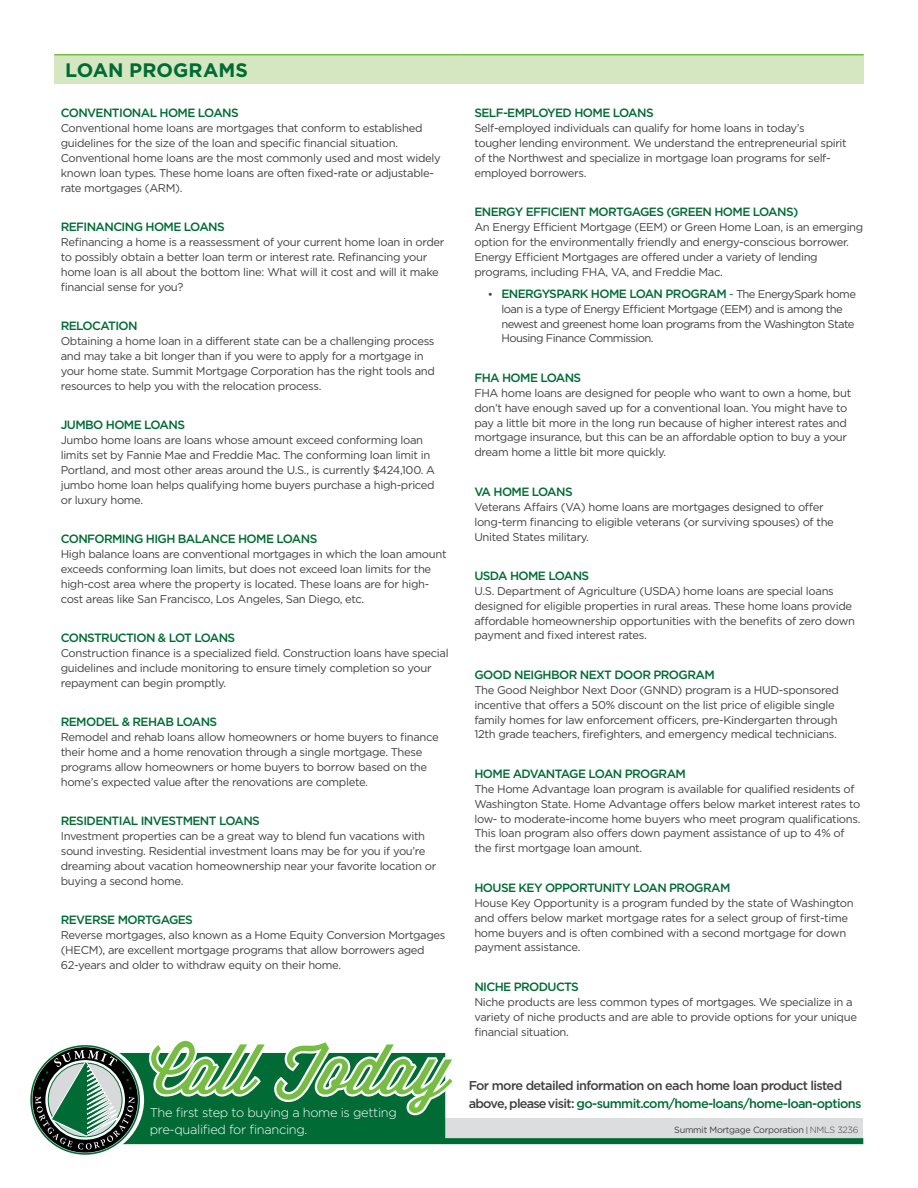
<style>
.page{position:relative;width:918px;height:1188px;background:#fff}
.page>*{position:absolute;margin:0;border:0;box-sizing:border-box;transform-origin:0 0}
.t1{font:68.4px "Wisdom Script AI";color:#77bd43}
.t2{font:700 19.5px "Gotham";color:#006b35}
.t3{font:500 12.75px/18px "Gotham";letter-spacing:-.05em;color:#414042}
.t4{font:300 12.75px/16.4px "Gotham";letter-spacing:-.025em;color:#fff}
.t5{font:500 12px "Gotham";letter-spacing:-.05em;color:#006b35}
.t6{font:11.25px/15px "Gotham";letter-spacing:-.03em;color:#414042}
.t7{font:11.25px/15px "Gotham";letter-spacing:-.05em;color:#414042}
.t8{font:9px "Gotham";letter-spacing:-.03em;color:#414042}
.s1{font-size:10.5px;color:#414042}
.s2{font-weight:400;font-size:11.25px}
.s3{font-weight:400;font-size:11.25px;color:#414042}
.s4{color:#006b35}
.s5{font-size:7.8px}
.s6{font-weight:300}
</style>
<div class="page">
<div style="left:422px;top:1118px;width:441px;height:20px;background:#dcddde"></div>
<div style="left:92px;top:1053px;width:353px;height:89px;background:#006b35"></div>
<div style="left:54px;top:1138px;width:809px;height:6px;background:#006b35"></div>
<svg style="left:26px;top:1042px;width:118px;height:115px"></svg>
<svg style="left:32px;top:1047px;width:106px;height:106px"></svg>
<svg style="left:147px;top:1052px;width:299px;height:64px"></svg>
<div style="left:54px;top:55px;width:810px;height:29px;background:#d4e7c0"></div>
<hr style="left:54px;top:54px;width:405px;height:1px;background:#77bd43">
<hr style="left:459px;top:54px;width:405px;height:1px;background:#77bd43">
<h2 class="t2" style="left:65px;top:57px;width:184px">LOAN PROGRAMS</h2>
<p class="t5" style="left:61px;top:105px;width:180px">CONVENTIONAL HOME LOANS</p>
<p class="t6" style="left:61px;top:120px;width:382px">Conventional home loans are mortgages that conform to established guidelines for the size of the loan and specific financial situation.<br>Conventional home loans are the most commonly used and most widely known loan types. These home loans are often fixed-rate or adjustable&shy;rate mortgages (ARM).</p>
<p class="t5" style="left:61px;top:219px;width:166px">REFINANCING HOME LOANS</p>
<p class="t6" style="left:61px;top:234px;width:385px">Refinancing a home is a reassessment of your current home loan in order to possibly obtain a better loan term or interest rate. Refinancing your home loan is all about the bottom line: What will it cost and will it make financial sense for you?</p>
<p class="t5" style="left:61px;top:318px;width:78px">RELOCATION</p>
<p class="t6" style="left:61px;top:333px;width:376px">Obtaining a home loan in a different state can be a challenging process and may take a bit longer than if you were to apply for a mortgage in your home state. Summit Mortgage Corporation has the right tools and resources to help you with the relocation process.</p>
<p class="t5" style="left:61px;top:417px;width:126px">JUMBO HOME LOANS</p>
<p class="t6" style="left:61px;top:432px;width:376px">Jumbo home loans are loans whose amount exceed conforming loan limits set by Fannie Mae and Freddie Mac. The conforming loan limit in Portland, and most other areas around the U.S., is currently $424,100. A jumbo home loan helps qualifying home buyers purchase a high-priced or luxury home.</p>
<p class="t5" style="left:61px;top:531px;width:258px">CONFORMING HIGH BALANCE HOME LOANS</p>
<p class="t6" style="left:61px;top:546px;width:387px">High balance loans are conventional mortgages in which the loan amount exceeds conforming loan limits, but does not exceed loan limits for the high-cost area where the property is located. These loans are for high&shy;cost areas like San Francisco, Los Angeles, San Diego, etc.</p>
<p class="t5" style="left:61px;top:630px;width:176px">CONSTRUCTION &amp; LOT LOANS</p>
<p class="t6" style="left:61px;top:645px;width:389px">Construction finance is a specialized field. Construction loans have special guidelines and include monitoring to ensure timely completion so your repayment can begin promptly.</p>
<p class="t5" style="left:61px;top:714px;width:158px">REMODEL &amp; REHAB LOANS</p>
<p class="t6" style="left:61px;top:729px;width:379px">Remodel and rehab loans allow homeowners or home buyers to finance their home and a home renovation through a single mortgage. These programs allow homeowners or home buyers to borrow based on the home’s expected value after the renovations are complete.</p>
<p class="t5" style="left:61px;top:813px;width:201px">RESIDENTIAL INVESTMENT LOANS</p>
<p class="t6" style="left:61px;top:828px;width:377px">Investment properties can be a great way to blend fun vacations with sound investing. Residential investment loans may be for you if you’re dreaming about vacation homeownership near your favorite location or buying a second home.</p>
<p class="t5" style="left:61px;top:912px;width:134px">REVERSE MORTGAGES</p>
<p class="t6" style="left:61px;top:927px;width:386px">Reverse mortgages, also known as a Home Equity Conversion Mortgages (HECM), are excellent mortgage programs that allow borrowers aged<br>62-years and older to withdraw equity on their home.</p>
<h1 class="t1" style="left:150px;top:1017px;width:301px">Call Today</h1>
<p class="t4" style="left:150px;top:1104px;width:249px">The first step to buying a home is getting pre-qualified for financing.</p>
<p class="t5" style="left:474px;top:105px;width:181px">SELF-EMPLOYED HOME LOANS</p>
<p class="t6" style="left:474px;top:120px;width:374px">Self-employed individuals can qualify for home loans in today’s tougher lending environment. We understand the entrepreneurial spirit of the Northwest and specialize in mortgage loan programs for self&shy;employed borrowers.</p>
<p class="t5" style="left:474px;top:204px;width:325px">ENERGY EFFICIENT MORTGAGES (GREEN HOME LOANS)</p>
<p class="t6" style="left:474px;top:219px;width:390px">An Energy Efficient Mortgage (EEM) or Green Home Loan, is an emerging option for the environmentally friendly and energy-conscious borrower.<br>Energy Efficient Mortgages are offered under a variety of lending programs, including FHA, VA, and Freddie Mac.</p>
<p class="t5" style="left:488px;top:285px;width:370px"><span class="s1">•</span> ENERGYSPARK HOME LOAN PROGRAM <span class="s2">-</span> <span class="s3">The EnergySpark home</span></p>
<p class="t7" style="left:501px;top:301px;width:355px">loan is a type of Energy Efficient Mortgage (EEM) and is among the newest and greenest home loan programs from the Washington State<br>Housing Finance Commission.</p>
<p class="t5" style="left:474px;top:369px;width:108px">FHA HOME LOANS</p>
<p class="t6" style="left:474px;top:385px;width:378px">FHA home loans are designed for people who want to own a home, but don’t have enough saved up for a conventional loan. You might have to pay a little bit more in the long run because of higher interest rates and mortgage insurance, but this can be an affordable option to buy a your dream home a little bit more quickly.</p>
<p class="t5" style="left:474px;top:483px;width:100px">VA HOME LOANS</p>
<p class="t6" style="left:474px;top:499px;width:361px">Veterans Affairs (VA) home loans are mortgages designed to offer long-term financing to eligible veterans (or surviving spouses) of the<br>United States military.</p>
<p class="t5" style="left:474px;top:567px;width:116px">USDA HOME LOANS</p>
<p class="t6" style="left:474px;top:583px;width:382px">U.S. Department of Agriculture (USDA) home loans are special loans designed for eligible properties in rural areas. These home loans provide affordable homeownership opportunities with the benefits of zero down payment and fixed interest rates.</p>
<p class="t5" style="left:474px;top:666px;width:242px">GOOD NEIGHBOR NEXT DOOR PROGRAM</p>
<p class="t6" style="left:474px;top:682px;width:366px">The Good Neighbor Next Door (GNND) program is a HUD-sponsored incentive that offers a 50% discount on the list price of eligible single family homes for law enforcement officers, pre-Kindergarten through 12th grade teachers, firefighters, and emergency medical technicians.</p>
<p class="t5" style="left:474px;top:765px;width:213px">HOME ADVANTAGE LOAN PROGRAM</p>
<p class="t6" style="left:474px;top:781px;width:388px">The Home Advantage loan program is available for qualified residents of Washington State. Home Advantage offers below market interest rates to low- to moderate-income home buyers who meet program qualifications.<br>This loan program also offers down payment assistance of up to 4% of the first mortgage loan amount.</p>
<p class="t5" style="left:474px;top:879px;width:258px">HOUSE KEY OPPORTUNITY LOAN PROGRAM</p>
<p class="t6" style="left:474px;top:895px;width:381px">House Key Opportunity is a program funded by the state of Washington and offers below market mortgage rates for a select group of first-time home buyers and is often combined with a second mortgage for down payment assistance.</p>
<p class="t5" style="left:474px;top:978px;width:106px">NICHE PRODUCTS</p>
<p class="t6" style="left:474px;top:994px;width:384px">Niche products are less common types of mortgages. We specialize in a variety of niche products and are able to provide options for your unique financial situation.</p>
<p class="t3" style="left:469px;top:1076px;width:394px">For more detailed information on each home loan product listed above, please visit: <span class="s4">go-summit.com/home-loans/home-loan-options</span></p>
<p class="t8" style="left:674px;top:1124px;width:186px">Summit Mortgage Corporation <span class="s5">|</span> <span class="s6">NMLS 3236</span></p>
</div>
